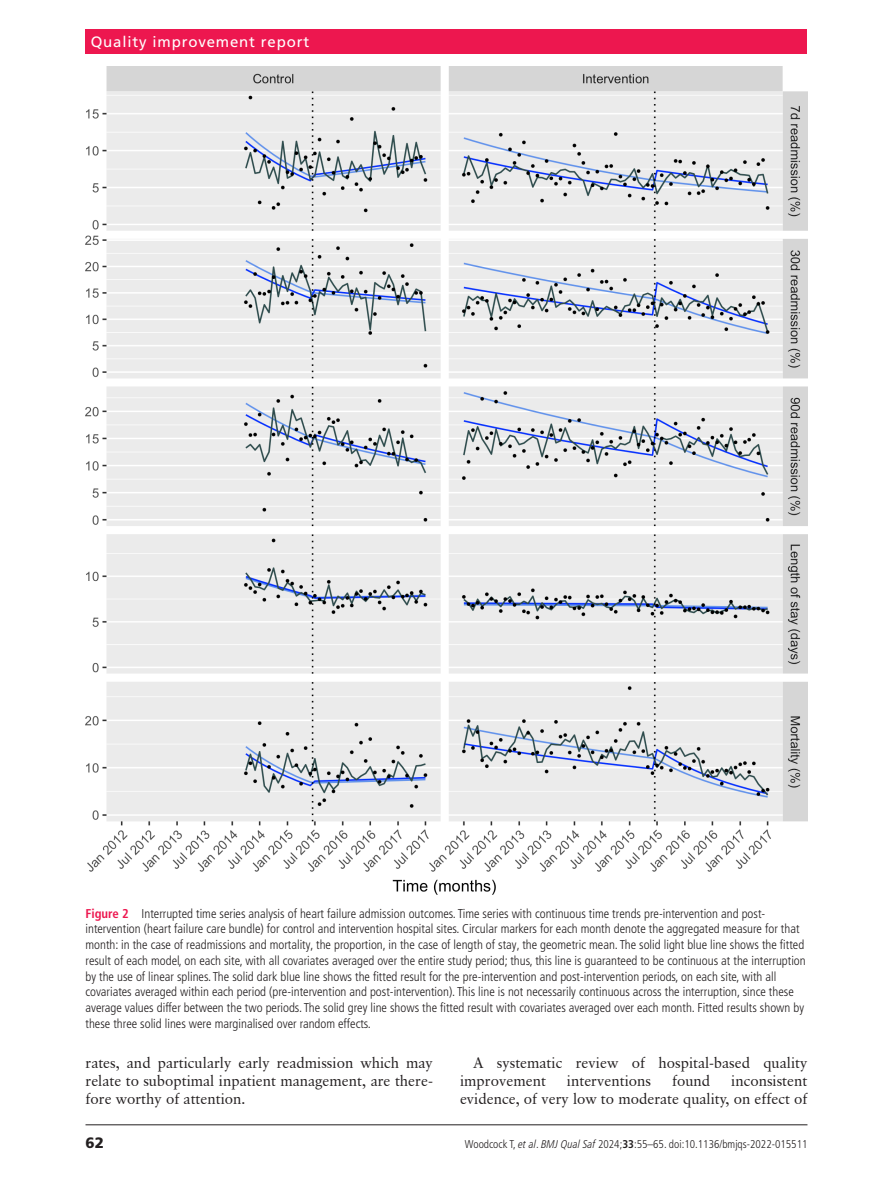
<style>
.page{position:relative;width:893px;height:1191px;background:#fff}
.page>*{position:absolute;margin:0;border:0;box-sizing:border-box;transform-origin:0 0}
.t1{font:15px/18px "Classical Garamond BT";color:#231f20;text-align:justify}
.t2{font:15px "Frutiger LT Std";letter-spacing:.055em;color:#fff}
.t3{font:900 15px "Frutiger LT Std";color:#231f20}
.t4{font:300 condensed 12.75px/15.8px "Frutiger LT Pro";color:#231f20}
.t5{font:300 condensed 11.25px "Frutiger LT Pro";color:#231f20}
.s1{font-weight:700;color:#ed174f}
.s2{font-style:italic}
.s3{font-weight:700}
</style>
<div class="page">
<hr style="left:86px;top:1124px;width:721px;height:1px;background:#231f20">
<div style="left:86px;top:30px;width:721px;height:24px;background:#ed174f"></div>
<img style="left:86px;top:66px;width:721px;height:828px">
<p class="t2" style="left:91px;top:33px;width:220px">Quality improvement report</p>
<p class="t4" style="left:86px;top:905px;width:722px"><span class="s1">Figure 2</span> Interrupted time series analysis of heart failure admission outcomes. Time series with continuous time trends pre-intervention and post&shy;intervention (heart failure care bundle) for control and intervention hospital sites. Circular markers for each month denote the aggregated measure for that month: in the case of readmissions and mortality, the proportion, in the case of length of stay, the geometric mean. The solid light blue line shows the fitted result of each model, on each site, with all covariates averaged over the entire study period; thus, this line is guaranteed to be continuous at the interruption by the use of linear splines. The solid dark blue line shows the fitted result for the pre-intervention and post-intervention periods, on each site, with all covariates averaged within each period (pre-intervention and post-intervention). This line is not necessarily continuous across the interruption, since these average values differ between the two periods. The solid grey line shows the fitted result with covariates averaged over each month. Fitted results shown by these three solid lines were marginalised over random effects.</p>
<p class="t1" style="left:86px;top:1053px;width:349px">rates, and particularly early readmission which may relate to suboptimal inpatient management, are there&shy;fore worthy of attention.</p>
<p class="t1" style="left:460px;top:1053px;width:349px;text-indent:14px">A systematic review of hospital-based quality improvement</p>
<p class="t1" style="left:567px;top:1071px;width:86px">interventions</p>
<p class="t1" style="left:672px;top:1071px;width:40px">found</p>
<p class="t1" style="left:460px;top:1071px;width:349px;text-align:right">inconsistent<br>evidence, of very low to moderate quality, on effect of</p>
<p class="t3" style="left:86px;top:1133px;width:20px">62</p>
<p class="t5" style="left:465px;top:1137px;width:344px">Woodcock T, <span class="s2">et al</span>. <span class="s2">BMJ Qual Saf</span> 2024;<span class="s3">33</span>:55–65. doi:10.1136/bmjqs-2022-015511</p>
</div>
